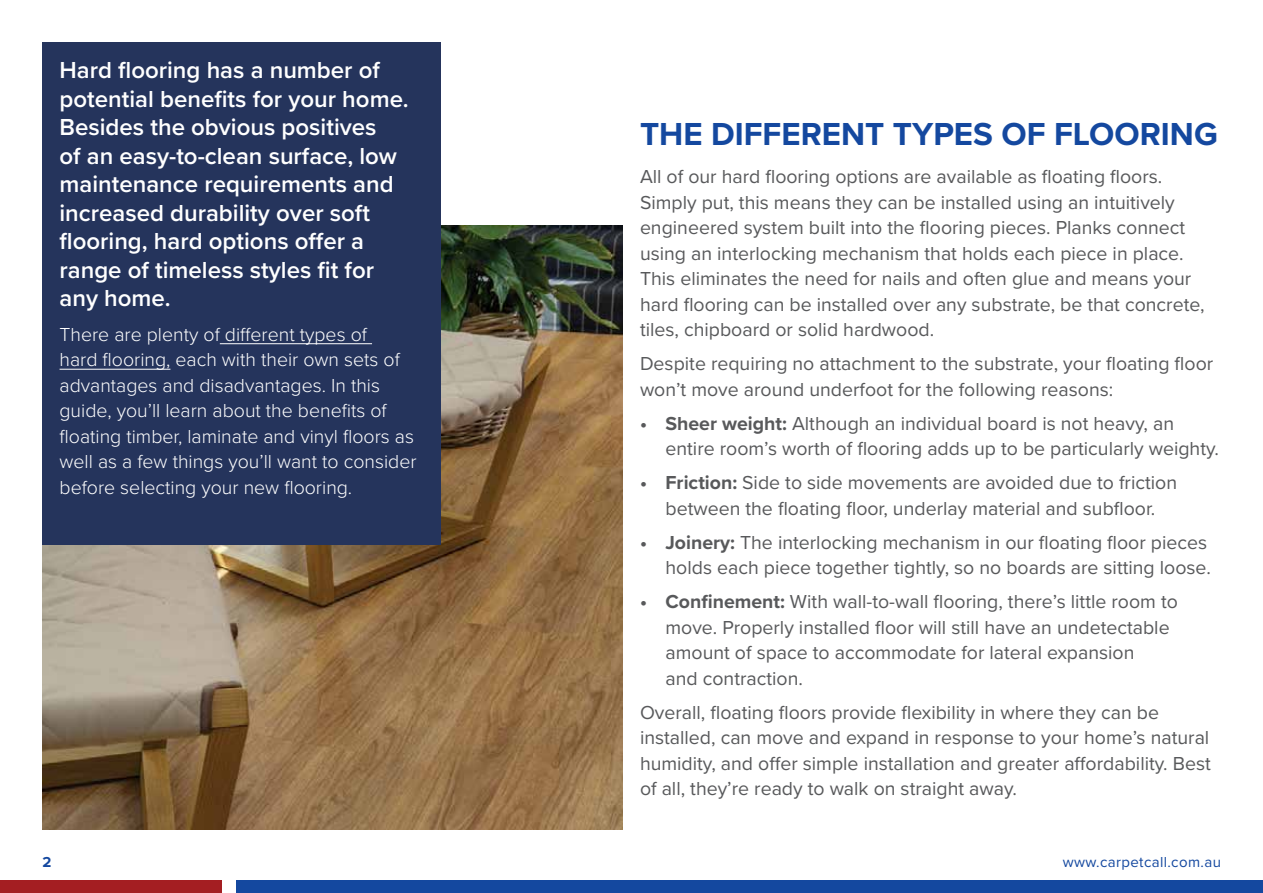
<style>
.page{position:relative;width:1263px;height:893px;background:#fff}
.page>*{position:absolute;margin:0;border:0;box-sizing:border-box;transform-origin:0 0}
.t1{font:700 33px "Proxima Nova";color:#14489f}
.t2{font:600 24px/28.5px "Proxima Nova";color:#fff}
.t3{font:19.5px/25.5px "Proxima Nova";color:#58595b}
.t4{font:300 19.5px/25.5px "Proxima Nova";color:#fff}
.t5{font:15px "Proxima Nova";letter-spacing:.025em;color:#14489f}
.t6{font:700 15px "Proxima Nova";color:#14489f}
.s1{font-weight:700}
</style>
<div class="page">
<div style="left:236px;top:880px;width:1027px;height:13px;background:#14489f"></div>
<div style="left:0;top:880px;width:222px;height:13px;background:#a41e22"></div>
<img style="left:43px;top:225px;width:580px;height:604px">
<div style="left:43px;top:43px;width:398px;height:502px;background:#25345c"></div>
<hr style="left:220px;top:343px;width:152px;height:1px;background:#fff">
<hr style="left:60px;top:369px;width:110px;height:1px;background:#fff">
<p class="t2" style="left:60px;top:56px;width:351px">Hard flooring has a number of potential benefits for your home.<br>Besides the obvious positives<br>of an easy-to-clean surface, low maintenance requirements and increased durability over soft flooring, hard options offer a range of timeless styles fit for any home.</p>
<p class="t4" style="left:60px;top:320px;width:359px">There are plenty of different types of<br>hard flooring, each with their own sets of advantages and disadvantages. In this guide, you’ll learn about the benefits of floating timber, laminate and vinyl floors as well as a few things you’ll want to consider before selecting your new flooring.</p>
<h1 class="t1" style="left:640px;top:109px;width:579px">THE DIFFERENT TYPES OF FLOORING</h1>
<p class="t3" style="left:640px;top:163px;width:566px">All of our hard flooring options are available as floating floors.<br>Simply put, this means they can be installed using an intuitively engineered system built into the flooring pieces. Planks connect using an interlocking mechanism that holds each piece in place.<br>This eliminates the need for nails and often glue and means your hard flooring can be installed over any substrate, be that concrete, tiles, chipboard or solid hardwood.</p>
<p class="t3" style="left:640px;top:350px;width:575px">Despite requiring no attachment to the substrate, your floating floor won’t move around underfoot for the following reasons:</p>
<p class="t3" style="left:665px;top:410px;width:555px;text-indent:-26px"><span class="s1">• Sheer weight:</span> Although an individual board is not heavy, an entire room’s worth of flooring adds up to be particularly weighty.</p>
<p class="t3" style="left:640px;top:469px;width:539px;text-align:center"><span class="s1">• Friction:</span> Side to side movements are avoided due to friction between the floating floor, underlay material and subfloor.</p>
<p class="t3" style="left:640px;top:529px;width:572px;text-align:right"><span class="s1">• Joinery:</span> The interlocking mechanism in our floating floor pieces holds each piece together tightly, so no boards are sitting loose.</p>
<p class="t3" style="left:665px;top:588px;width:514px;text-indent:-26px"><span class="s1">• Confinement:</span> With wall-to-wall flooring, there’s little room to move. Properly installed floor will still have an undetectable amount of space to accommodate for lateral expansion<br>and contraction.</p>
<p class="t3" style="left:640px;top:699px;width:572px">Overall, floating floors provide flexibility in where they can be installed, can move and expand in response to your home’s natural humidity, and offer simple installation and greater affordability. Best of all, they’re ready to walk on straight away.</p>
<p class="t6" style="left:43px;top:851px;width:10px">2</p>
<p class="t5" style="left:1063px;top:851px;width:160px">www.carpetcall.com.au</p>
</div>
